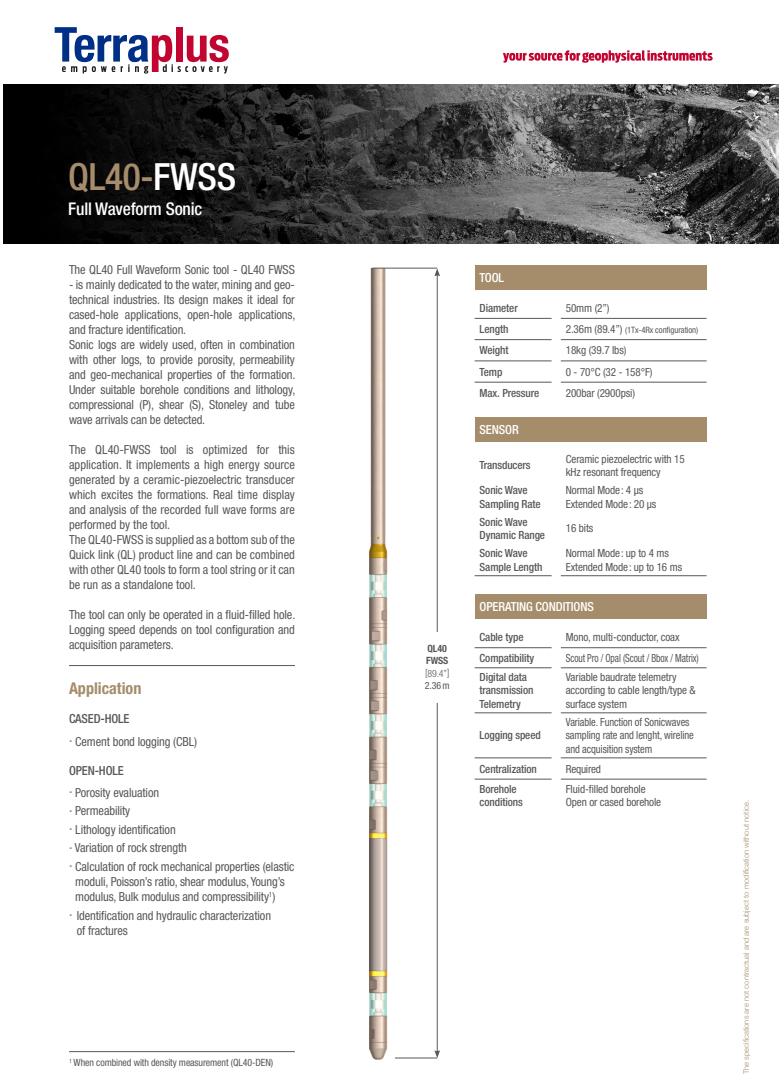
<style>
.page{position:relative;width:780px;height:1088px;background:#fff}
.page>*{position:absolute;margin:0;border:0;box-sizing:border-box;transform-origin:0 0}
.t1{font:500 condensed 37.5px "Helvetica Neue LT Std";letter-spacing:-.01em;color:#a58c6b}
.t2{font:500 condensed 17.5px "Helvetica Neue LT Std";letter-spacing:-.01em;color:#fff}
.Body_Text{font:700 condensed 16.25px "Helvetica Neue LT Std";color:#a58c6b}
.Body_Text-2{font:condensed 12.5px/15px "Helvetica Neue LT Std";letter-spacing:-.01em;color:#57585a;text-align:justify}
.Body_Text-3{font:500 condensed 12.5px "Helvetica Neue LT Std";letter-spacing:-.01em;color:#fff}
.Body_Text-4{font:500 condensed 12.5px "Helvetica Neue LT Std";letter-spacing:-.01em;color:#57585a}
.Body_Text-5{font:condensed 11.25px/13.5px "Helvetica Neue LT Std";letter-spacing:-.01em;color:#57585a}
.Body_Text-6{font:500 condensed 11.25px/13.5px "Helvetica Neue LT Std";letter-spacing:-.01em;color:#57585a}
.Body_Text-7{font:condensed 11.25px/13.5px "Helvetica Neue LT Std";letter-spacing:-.01em;color:#57585a;scale:.93 1}
.Body_Text-8{font:condensed 11.25px "Helvetica Neue LT Std";letter-spacing:-.01em;color:#57585a;scale:.84 1}
.Body_Text-9{font:condensed 10px "Helvetica Neue LT Std";letter-spacing:-.01em;color:#57585a}
.Body_Text-10{font:700 condensed 10px/12px "Helvetica Neue LT Std";letter-spacing:-.01em;color:#57585a}
.Body_Text-11{font:300 condensed 10px "Helvetica Neue LT Std";color:#57585a}
.Body_Text-12{font:condensed 8.75px "Helvetica Neue LT Std";letter-spacing:-.01em;color:#57585a}
.Normal_e{font:300 7.5px "Helvetica Neue LT Std";color:#a58c6b}
.s1{color:#fff}
.s2{font-size:11.25px}
</style>
<div class="page">
<img style="left:3px;top:84px;width:775px;height:160px">
<svg style="left:68px;top:162px;width:178px;height:64px;background:#0d0d0d"></svg>
<hr style="left:69px;top:665px;width:226px;height:1px;background:#57585a">
<hr style="left:437px;top:274px;width:1px;height:778px;background:#57585a">
<svg style="left:434px;top:268px;width:6px;height:8px"></svg>
<svg style="left:434px;top:1050px;width:6px;height:8px"></svg>
<hr style="left:388px;top:1057px;width:49px;height:1px;background:#57585a">
<div style="left:421px;top:632px;width:32px;height:71px;background:#fff"></div>
<div style="left:474px;top:265px;width:232px;height:24px;background:#a58c6b"></div>
<hr style="left:474px;top:318px;width:77px;height:1px;background:#57585a">
<hr style="left:560px;top:318px;width:146px;height:1px;background:#57585a">
<hr style="left:474px;top:339px;width:77px;height:1px;background:#57585a">
<hr style="left:560px;top:339px;width:146px;height:1px;background:#57585a">
<hr style="left:474px;top:361px;width:77px;height:1px;background:#57585a">
<hr style="left:560px;top:361px;width:146px;height:1px;background:#57585a">
<hr style="left:474px;top:382px;width:77px;height:1px;background:#57585a">
<hr style="left:560px;top:382px;width:146px;height:1px;background:#57585a">
<div style="left:474px;top:594px;width:232px;height:25px;background:#a58c6b"></div>
<hr style="left:474px;top:647px;width:77px;height:1px;background:#57585a">
<hr style="left:560px;top:647px;width:146px;height:1px;background:#57585a">
<hr style="left:474px;top:667px;width:77px;height:1px;background:#57585a">
<hr style="left:560px;top:667px;width:146px;height:1px;background:#57585a">
<hr style="left:474px;top:712px;width:77px;height:1px;background:#57585a">
<hr style="left:560px;top:712px;width:146px;height:1px;background:#57585a">
<hr style="left:474px;top:757px;width:77px;height:1px;background:#57585a">
<hr style="left:560px;top:757px;width:146px;height:1px;background:#57585a">
<hr style="left:474px;top:779px;width:77px;height:1px;background:#57585a">
<hr style="left:560px;top:779px;width:146px;height:1px;background:#57585a">
<div style="left:474px;top:417px;width:232px;height:25px;background:#a58c6b"></div>
<hr style="left:474px;top:575px;width:77px;height:1px;background:#57585a">
<hr style="left:560px;top:575px;width:146px;height:1px;background:#57585a">
<img style="left:369px;top:268px;width:25px;height:792px">
<hr style="left:372px;top:268px;width:65px;height:1px;background:#57585a">
<hr style="left:69px;top:1051px;width:226px;height:1px;background:#57585a">
<svg style="left:55px;top:27px;width:174px;height:47px"></svg>
<svg style="left:503px;top:50px;width:209px;height:13px"></svg>
<p class="t1" style="left:68px;top:155px;width:169px">QL40-<span class="s1">FWSS</span></p>
<p class="t2" style="left:68px;top:198px;width:135px">Full Waveform Sonic</p>
<p class="Body_Text-2" style="left:69px;top:262px;width:227px">The QL40 Full Waveform Sonic tool - QL40 FWSS</p>
<p class="Body_Text-2" style="left:69px;top:277px;width:228px">- is mainly dedicated to the water, mining and geo&shy;technical industries. Its design makes it ideal for cased-hole applications, open-hole applications, and fracture identification.</p>
<p class="Body_Text-2" style="left:69px;top:337px;width:228px">Sonic logs are widely used, often in combination with other logs, to provide porosity, permeability and geo-mechanical properties of the formation.<br>Under suitable borehole conditions and lithology, compressional (P), shear (S), Stoneley and tube wave arrivals can be detected.</p>
<p class="Body_Text-2" style="left:69px;top:442px;width:227px">The QL40-FWSS tool is optimized for this application. It implements a high energy source generated by a ceramic-piezoelectric transducer which excites the formations. Real time display and analysis of the recorded full wave forms are performed by the tool.</p>
<p class="Body_Text-2" style="left:69px;top:532px;width:227px">The QL40-FWSS is supplied as a bottom sub of the Quick link (QL) product line and can be combined with other QL40 tools to form a tool string or it can be run as a standalone tool.</p>
<p class="Body_Text-2" style="left:69px;top:607px;width:228px">The tool can only be operated in a fluid-filled hole.<br>Logging speed depends on tool configuration and acquisition parameters.</p>
<p class="Body_Text" style="left:69px;top:678px;width:74px">Application</p>
<p class="Body_Text-4" style="left:69px;top:711px;width:62px">CASED-HOLE</p>
<p class="Body_Text-2" style="left:69px;top:733px;width:129px"><sup>.</sup> Cement bond logging (CBL)</p>
<p class="Body_Text-4" style="left:69px;top:763px;width:56px">OPEN-HOLE</p>
<p class="Body_Text-2" style="left:69px;top:785px;width:92px"><sup>.</sup> Porosity evaluation</p>
<p class="Body_Text-2" style="left:69px;top:803px;width:63px"><sup>.</sup> Permeability</p>
<p class="Body_Text-2" style="left:69px;top:822px;width:108px"><sup>.</sup> Lithology identification</p>
<p class="Body_Text-2" style="left:69px;top:840px;width:119px"><sup>.</sup> Variation of rock strength</p>
<p class="Body_Text-2" style="left:75px;top:859px;width:220px;text-align:left;text-indent:-6px"><sup>.</sup> Calculation of rock mechanical properties (elastic moduli, Poisson’s ratio, shear modulus, Young’s modulus, Bulk modulus and compressibility<sup>1</sup>)</p>
<p class="Body_Text-2" style="left:77px;top:907px;width:196px;text-indent:-8px"><sup>.</sup> Identification and hydraulic characterization of fractures</p>
<p class="Body_Text-9" style="left:69px;top:1056px;width:205px"><sup>1</sup> When combined with density measurement (QL40-DEN)</p>
<p class="Body_Text-10" style="left:426px;top:642px;width:24px">QL40<br>FWSS</p>
<p class="Body_Text-11" style="left:425px;top:668px;width:26px">[89.4”]</p>
<p class="Body_Text-9" style="left:425px;top:679px;width:26px">2.36m</p>
<p class="Body_Text-3" style="left:479px;top:270px;width:26px">TOOL</p>
<p class="Body_Text-6" style="left:479px;top:301px;width:40px">Diameter</p>
<p class="Body_Text-5" style="left:565px;top:301px;width:45px">50mm (2”)</p>
<p class="Body_Text-6" style="left:479px;top:322px;width:30px">Length</p>
<p class="Body_Text-12" style="left:565px;top:325px;width:134px"><span class="s2">2.36m (89.4”)</span> (1Tx-4Rx configuration)</p>
<p class="Body_Text-6" style="left:479px;top:343px;width:30px">Weight</p>
<p class="Body_Text-5" style="left:565px;top:343px;width:62px">18kg (39.7 lbs)</p>
<p class="Body_Text-6" style="left:479px;top:365px;width:24px">Temp</p>
<p class="Body_Text-5" style="left:565px;top:365px;width:88px">0 - 70°C (32 - 158°F)</p>
<p class="Body_Text-6" style="left:479px;top:386px;width:61px">Max. Pressure</p>
<p class="Body_Text-5" style="left:565px;top:386px;width:71px">200bar (2900psi)</p>
<p class="Body_Text-3" style="left:479px;top:422px;width:41px">SENSOR</p>
<p class="Body_Text-6" style="left:479px;top:458px;width:52px">Transducers</p>
<p class="Body_Text-5" style="left:565px;top:452px;width:120px">Ceramic piezoelectric with 15 kHz resonant frequency</p>
<p class="Body_Text-6" style="left:479px;top:483px;width:62px">Sonic Wave<br>Sampling Rate</p>
<p class="Body_Text-5" style="left:565px;top:483px;width:79px">Normal Mode: 4 µs</p>
<p class="Body_Text-5" style="left:565px;top:497px;width:92px">Extended Mode: 20 µs</p>
<p class="Body_Text-6" style="left:479px;top:515px;width:67px">Sonic Wave<br>Dynamic Range</p>
<p class="Body_Text-5" style="left:565px;top:522px;width:29px">16 bits</p>
<p class="Body_Text-6" style="left:479px;top:546px;width:64px">Sonic Wave<br>Sample Length</p>
<p class="Body_Text-5" style="left:565px;top:546px;width:105px">Normal Mode: up to 4 ms</p>
<p class="Body_Text-5" style="left:565px;top:560px;width:118px">Extended Mode: up to 16 ms</p>
<p class="Body_Text-3" style="left:479px;top:599px;width:116px">OPERATING CONDITIONS</p>
<p class="Body_Text-6" style="left:479px;top:630px;width:45px">Cable type</p>
<p class="Body_Text-5" style="left:565px;top:630px;width:115px">Mono, multi-conductor, coax</p>
<p class="Body_Text-6" style="left:479px;top:651px;width:56px">Compatibility</p>
<p class="Body_Text-8" style="left:565px;top:651px;width:160px">Scout Pro / Opal (Scout / Bbox / Matrix)</p>
<p class="Body_Text-6" style="left:479px;top:670px;width:55px">Digital data transmission<br>Telemetry</p>
<p class="Body_Text-5" style="left:565px;top:670px;width:131px">Variable baudrate telemetry according to cable length/type &amp; surface system</p>
<p class="Body_Text-6" style="left:479px;top:728px;width:63px">Logging speed</p>
<p class="Body_Text-7" style="left:565px;top:715px;width:139px">Variable. Function of Sonicwaves sampling rate and lenght, wireline and acquisition system</p>
<p class="Body_Text-6" style="left:479px;top:761px;width:59px">Centralization</p>
<p class="Body_Text-5" style="left:565px;top:762px;width:37px">Required</p>
<p class="Body_Text-6" style="left:479px;top:782px;width:45px">Borehole conditions</p>
<p class="Body_Text-5" style="left:565px;top:782px;width:81px">Fluid-filled borehole</p>
<p class="Body_Text-5" style="left:565px;top:795px;width:97px">Open or cased borehole</p>
<p class="Normal_e" style="left:741px;top:1074px;width:275px;rotate:-90deg">The specifications are not contractual and are subject to modification without notice.</p>
</div>
